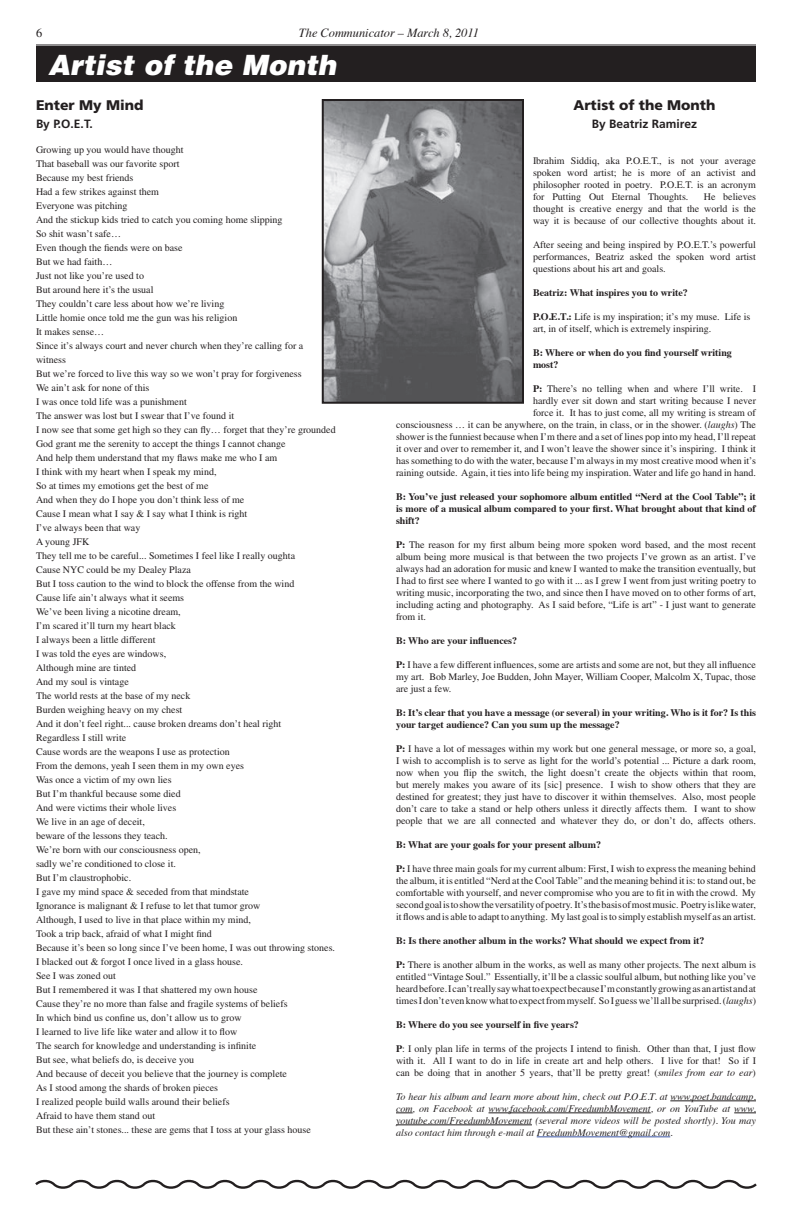
<style>
.page{position:relative;width:792px;height:1224px;background:#fff}
.page>*{position:absolute;margin:0;border:0;box-sizing:border-box;transform-origin:0 0}
.t1{font:italic 900 28px "Helvetica";color:#fff}
.t2{font:900 14px "Frutiger";color:#231f20}
.t3{font:italic 12.4px "Times";color:#231f20}
.t4{font:12.4px "Times";color:#231f20}
.t5{font:700 12px "Frutiger";color:#231f20}
.t6{font:10px/14px "Times";color:#231f20;text-align:justify}
.t7{font:700 10px/12px "Times";color:#231f20}
.t8{font:italic 10px/12px "Times";color:#231f20;text-align:justify}
.s1{font-weight:700}
.s2{font-style:italic}
</style>
<div class="page">
<hr style="left:36px;top:44px;width:720px;height:2px;background:#231f20">
<div style="left:36px;top:46px;width:720px;height:36px;background:#231f20"></div>
<img style="left:325px;top:102px;width:196px;height:299px">
<div style="left:322px;top:99px;width:202px;height:305px;border:2px solid #231f20"></div>
<hr style="left:670px;top:1101px;width:86px;height:1px;background:#231f20">
<svg style="left:396px;top:1113px;width:17px;height:1px"></svg>
<hr style="left:489px;top:1113px;width:162px;height:1px;background:#231f20">
<svg style="left:734px;top:1113px;width:22px;height:1px"></svg>
<hr style="left:396px;top:1125px;width:136px;height:1px;background:#231f20">
<hr style="left:537px;top:1137px;width:133px;height:1px;background:#3853a3">
<svg style="left:35px;top:1179px;width:722px;height:10px"></svg>
<p class="t4" style="left:36px;top:26px;width:8px">6</p>
<p class="t3" style="left:299px;top:22px;width:181px">The Communicator – March 8, 2011</p>
<h1 class="t1" style="left:48px;top:47px;width:290px">Artist of the Month</h1>
<h2 class="t2" style="left:36px;top:97px;width:109px">Enter My Mind</h2>
<p class="t5" style="left:36px;top:117px;width:58px">By P.O.E.T.</p>
<p class="t6" style="left:36px;top:143px;width:301px;text-align:left">Growing up you would have thought<br>That baseball was our favorite sport<br>Because my best friends<br>Had a few strikes against them<br>Everyone was pitching<br>And the stickup kids tried to catch you coming home slipping<br>So shit wasn’t safe…<br>Even though the fiends were on base<br>But we had faith…<br>Just not like you’re used to<br>But around here it’s the usual<br>They couldn’t care less about how we’re living<br>Little homie once told me the gun was his religion<br>It makes sense…<br>Since it’s always court and never church when they’re calling for a witness<br>But we’re forced to live this way so we won’t pray for forgiveness<br>We ain’t ask for none of this<br>I was once told life was a punishment<br>The answer was lost but I swear that I’ve found it<br>I now see that some get high so they can fly… forget that they’re grounded God grant me the serenity to accept the things I cannot change<br>And help them understand that my flaws make me who I am<br>I think with my heart when I speak my mind,<br>So at times my emotions get the best of me<br>And when they do I hope you don’t think less of me<br>Cause I mean what I say &amp; I say what I think is right<br>I’ve always been that way<br>A young JFK<br>They tell me to be careful... Sometimes I feel like I really oughta<br>Cause NYC could be my Dealey Plaza<br>But I toss caution to the wind to block the offense from the wind<br>Cause life ain’t always what it seems<br>We’ve been living a nicotine dream,<br>I’m scared it’ll turn my heart black<br>I always been a little different<br>I was told the eyes are windows,<br>Although mine are tinted<br>And my soul is vintage<br>The world rests at the base of my neck<br>Burden weighing heavy on my chest<br>And it don’t feel right... cause broken dreams don’t heal right<br>Regardless I still write<br>Cause words are the weapons I use as protection<br>From the demons, yeah I seen them in my own eyes<br>Was once a victim of my own lies<br>But I’m thankful because some died<br>And were victims their whole lives<br>We live in an age of deceit,<br>beware of the lessons they teach.<br>We’re born with our consciousness open,<br>sadly we’re conditioned to close it.<br>But I’m claustrophobic.<br>I gave my mind space &amp; seceded from that mindstate<br>Ignorance is malignant &amp; I refuse to let that tumor grow<br>Although, I used to live in that place within my mind,<br>Took a trip back, afraid of what I might find<br>Because it’s been so long since I’ve been home, I was out throwing stones.<br>I blacked out &amp; forgot I once lived in a glass house.<br>See I was zoned out<br>But I remembered it was I that shattered my own house<br>Cause they’re no more than false and fragile systems of beliefs<br>In which bind us confine us, don’t allow us to grow<br>I learned to live life like water and allow it to flow<br>The search for knowledge and understanding is infinite<br>But see, what beliefs do, is deceive you<br>And because of deceit you believe that the journey is complete<br>As I stood among the shards of broken pieces<br>I realized people build walls around their beliefs<br>Afraid to have them stand out<br>But these ain’t stones... these are gems that I toss at your glass house</p>
<h2 class="t2" style="left:574px;top:97px;width:143px">Artist of the Month</h2>
<p class="t5" style="left:592px;top:117px;width:107px">By Beatriz Ramirez</p>
<p class="t6" style="left:533px;top:155px;width:224px;line-height:12px">Ibrahim Siddiq, aka P.O.E.T., is not your average spoken word artist; he is more of an activist and philosopher rooted in poetry. P.O.E.T. is an acronym for Putting Out Eternal Thoughts.</p>
<p class="t6" style="left:533px;top:191px;width:225px;line-height:12px;text-indent:171px">He believes thought is creative energy and that the world is the way it is because of our collective thoughts about it.</p>
<p class="t6" style="left:533px;top:239px;width:225px;line-height:12px">After seeing and being inspired by P.O.E.T.’s powerful performances, Beatriz asked the spoken word artist questions about his art and goals.</p>
<p class="t7" style="left:533px;top:286px;width:156px">Beatriz: What inspires you to write?</p>
<p class="t6" style="left:533px;top:311px;width:219px;line-height:12px"><span class="s1">P.O.E.T.:</span> Life is my inspiration; it’s my muse. Life is art, in of itself, which is extremely inspiring.</p>
<p class="t7" style="left:533px;top:346px;width:200px">B: Where or when do you find yourself writing most?</p>
<p class="t6" style="left:396px;top:383px;width:362px;line-height:12px;text-align:right"><span class="s1">P:</span> There’s no telling when and where I’ll write. I<br>hardly ever sit down and start writing because I never<br>force it. It has to just come, all my writing is stream of<br>consciousness … it can be anywhere, on the train, in class, or in the shower. (<span class="s2">laughs</span>) The shower is the funniest because when I’m there and a set of lines pop into my head, I’ll repeat it over and over to remember it, and I won’t leave the shower since it’s inspiring. I think it has something to do with the water, because I’m always in my most creative mood when it’s raining outside. Again, it ties into life being my inspiration. Water and life go hand in hand.</p>
<p class="t7" style="left:396px;top:490px;width:361px;text-align:justify">B: You’ve just released your sophomore album entitled “Nerd at the Cool Table”; it is more of a musical album compared to your first. What brought about that kind of shift?</p>
<p class="t6" style="left:396px;top:539px;width:362px;line-height:12px"><span class="s1">P:</span> The reason for my first album being more spoken word based, and the most recent album being more musical is that between the two projects I’ve grown as an artist. I’ve always had an adoration for music and knew I wanted to make the transition eventually, but I had to first see where I wanted to go with it ... as I grew I went from just writing poetry to writing music, incorporating the two, and since then I have moved on to other forms of art, including acting and photography. As I said before, “Life is art” - I just want to generate from it.</p>
<p class="t7" style="left:396px;top:634px;width:123px">B: Who are your influences?</p>
<p class="t6" style="left:396px;top:659px;width:362px;line-height:12px"><span class="s1">P:</span> I have a few different influences, some are artists and some are not, but they all influence my art. Bob Marley, Joe Budden, John Mayer, William Cooper, Malcolm X, Tupac, those are just a few.</p>
<p class="t7" style="left:396px;top:706px;width:362px">B: It’s clear that you have a message (or several) in your writing. Who is it for? Is this your target audience? Can you sum up the message?</p>
<p class="t6" style="left:396px;top:743px;width:362px;line-height:12px"><span class="s1">P:</span> I have a lot of messages within my work but one general message, or more so, a goal, I wish to accomplish is to serve as light for the world’s potential ... Picture a dark room, now when you flip the switch, the light doesn’t create the objects within that room, but merely makes you aware of its [sic] presence. I wish to show others that they are destined for greatest; they just have to discover it within themselves. Also, most people don’t care to take a stand or help others unless it directly affects them. I want to show people that we are all connected and whatever they do, or don’t do, affects others.</p>
<p class="t7" style="left:396px;top:838px;width:207px">B: What are your goals for your present album?</p>
<p class="t6" style="left:396px;top:863px;width:362px;line-height:12px"><span class="s1">P:</span> I have three main goals for my current album: First, I wish to express the meaning behind the album, it is entitled “Nerd at the Cool Table” and the meaning behind it is: to stand out, be comfortable with yourself, and never compromise who you are to fit in with the crowd. My second goal is to show the versatility of poetry. It’s the basis of most music. Poetry is like water, it flows and is able to adapt to anything. My last goal is to simply establish myself as an artist.</p>
<p class="t7" style="left:396px;top:934px;width:310px">B: Is there another album in the works? What should we expect from it?</p>
<p class="t6" style="left:396px;top:959px;width:362px;line-height:12px"><span class="s1">P:</span> There is another album in the works, as well as many other projects. The next album is entitled “Vintage Soul.” Essentially, it’ll be a classic soulful album, but nothing like you’ve heard before. I can’t really say what to expect because I’m constantly growing as an artist and at times I don’t even know what to expect from myself. So I guess we’ll all be surprised. (<span class="s2">laughs</span>)</p>
<p class="t7" style="left:396px;top:1018px;width:184px">B: Where do you see yourself in five years?</p>
<p class="t6" style="left:396px;top:1043px;width:362px;line-height:12px"><span class="s1">P</span>: I only plan life in terms of the projects I intend to finish. Other than that, I just flow with it. All I want to do in life in create art and help others. I live for that! So if I can be doing that in another 5 years, that’ll be pretty great! (<span class="s2">smiles from ear to ear</span>)</p>
<p class="t8" style="left:396px;top:1090px;width:361px">To hear his album and learn more about him, check out P.O.E.T. at www.poet.bandcamp. com, on Facebook at www.facebook.com/FreedumbMovement, or on YouTube at www. youtube.com/FreedumbMovement (several more videos will be posted shortly). You may also contact him through e-mail at FreedumbMovement@gmail.com.</p>
</div>
